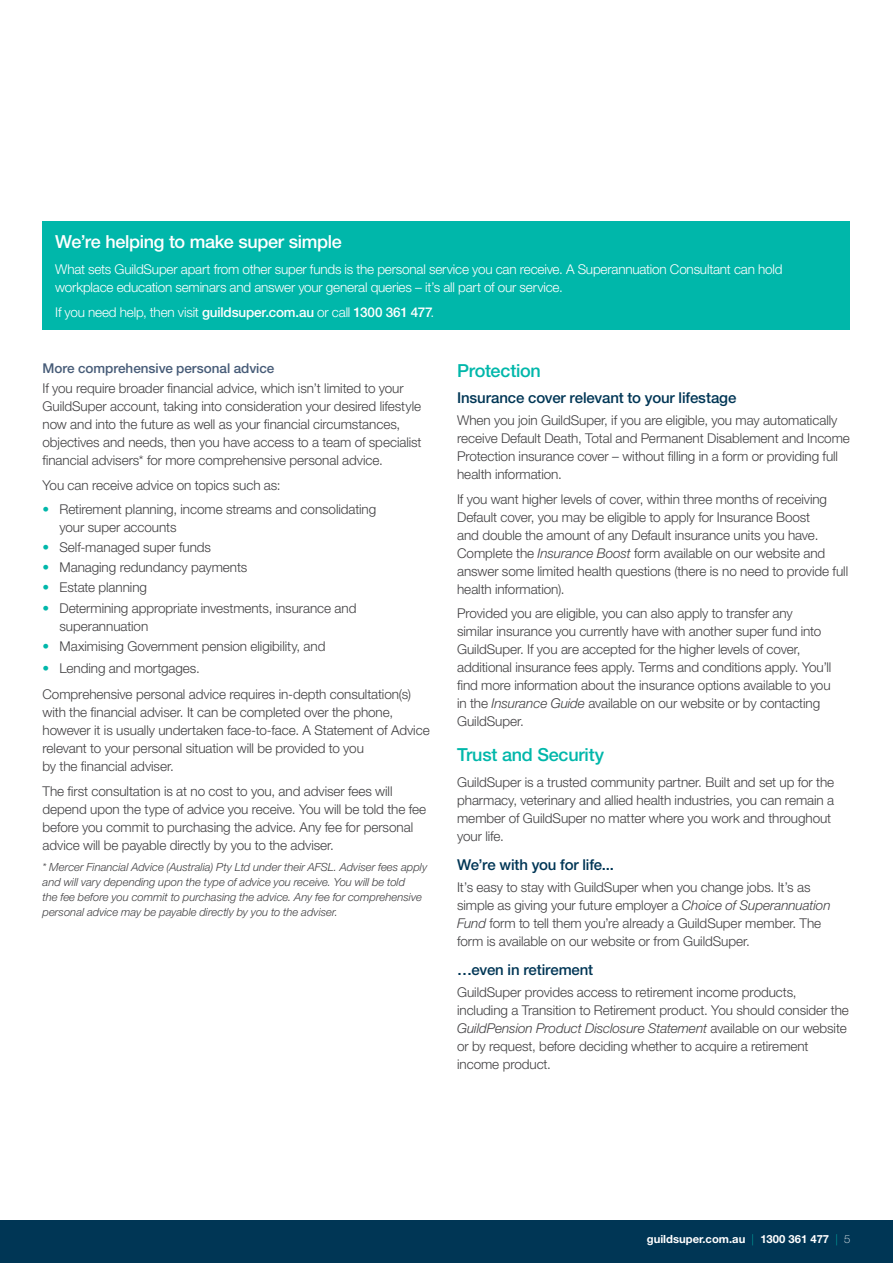
<style>
.page{position:relative;width:893px;height:1263px;background:#fff}
.page>*{position:absolute;margin:0;border:0;box-sizing:border-box;transform-origin:0 0}
.t1{font:500 18px "Helvetica Neue LT";letter-spacing:-.015em;color:#fff}
.t2{font:500 18px "Helvetica Neue LT";letter-spacing:-.015em;color:#00b7aa}
.t3{font:500 15px "Helvetica Neue LT";letter-spacing:-.01em;color:#003655}
.t4{font:300 13.5px/18px "Helvetica Neue LT";letter-spacing:-.005em;color:#414042}
.t5{font:300 13.5px/18px "Helvetica Neue LT";letter-spacing:-.015em;color:#fff}
.t6{font:500 13.5px "Helvetica Neue LT";letter-spacing:-.005em;color:#475c78}
.t7{font:italic 300 11.25px/15px "Helvetica Neue LT";color:#414042}
.t8{font:700 11.25px "Helvetica Neue LT";color:#fff}
.s1{font-weight:500}
.s2{font-weight:500;color:#00b7aa}
.s3{font-style:italic}
.s4{font-weight:100;color:#00b7aa}
.s5{font-weight:100}
</style>
<div class="page">
<div style="left:0;top:1220px;width:893px;height:43px;background:#003655"></div>
<div style="left:43px;top:221px;width:807px;height:109px;background:#00b7aa"></div>
<h1 class="t1" style="left:55px;top:231px;width:288px">We’re helping to make super simple</h1>
<p class="t5" style="left:55px;top:260px;width:729px">What sets GuildSuper apart from other super funds is the personal service you can receive. A Superannuation Consultant can hold workplace education seminars and answer your general queries – it’s all part of our service.</p>
<p class="t5" style="left:55px;top:303px;width:381px">If you need help, then visit <span class="s1">guildsuper.com.au</span> or call <span class="s1">1300 361 477</span>.</p>
<p class="t6" style="left:43px;top:360px;width:233px">More comprehensive personal advice</p>
<p class="t4" style="left:43px;top:379px;width:381px">If you require broader financial advice, which isn’t limited to your GuildSuper account, taking into consideration your desired lifestyle now and into the future as well as your financial circumstances, objectives and needs, then you have access to a team of specialist financial advisers* for more comprehensive personal advice.</p>
<p class="t4" style="left:43px;top:476px;width:240px">You can receive advice on topics such as:</p>
<p class="t4" style="left:60px;top:500px;width:318px;text-indent:-17px"><span class="s2">•</span> Retirement planning, income streams and consolidating your super accounts</p>
<p class="t4" style="left:43px;top:538px;width:170px"><span class="s2">•</span> Self-managed super funds</p>
<p class="t4" style="left:43px;top:558px;width:206px"><span class="s2">•</span> Managing redundancy payments</p>
<p class="t4" style="left:43px;top:578px;width:106px"><span class="s2">•</span> Estate planning</p>
<p class="t4" style="left:60px;top:598px;width:298px;text-indent:-17px"><span class="s2">•</span> Determining appropriate investments, insurance and superannuation</p>
<p class="t4" style="left:43px;top:637px;width:285px"><span class="s2">•</span> Maximising Government pension eligibility, and</p>
<p class="t4" style="left:43px;top:655px;width:370px;line-height:26.5px"><span class="s2">•</span> Lending and mortgages.<br>Comprehensive personal advice requires in-depth consultation(s)</p>
<p class="t4" style="left:43px;top:703px;width:389px">with the financial adviser. It can be completed over the phone, however it is usually undertaken face-to-face. A Statement of Advice relevant to your personal situation will be provided to you<br>by the financial adviser.</p>
<p class="t4" style="left:43px;top:782px;width:385px">The first consultation is at no cost to you, and adviser fees will depend upon the type of advice you receive. You will be told the fee before you commit to purchasing the advice. Any fee for personal advice will be payable directly by you to the adviser.</p>
<p class="t7" style="left:43px;top:860px;width:386px">* Mercer Financial Advice (Australia) Pty Ltd under their AFSL. Adviser fees apply and will vary depending upon the type of advice you receive. You will be told<br>the fee before you commit to purchasing the advice. Any fee for comprehensive personal advice may be payable directly by you to the adviser.</p>
<h1 class="t2" style="left:457px;top:360px;width:85px">Protection</h1>
<p class="t3" style="left:457px;top:389px;width:281px">Insurance cover relevant to your lifestage</p>
<p class="t4" style="left:457px;top:411px;width:394px">When you join GuildSuper, if you are eligible, you may automatically receive Default Death, Total and Permanent Disablement and Income Protection insurance cover – without filling in a form or providing full health information.</p>
<p class="t4" style="left:457px;top:490px;width:393px">If you want higher levels of cover, within three months of receiving Default cover, you may be eligible to apply for Insurance Boost<br>and double the amount of any Default insurance units you have.<br>Complete the <span class="s3">Insurance Boost</span> form available on our website and answer some limited health questions (there is no need to provide full health information).</p>
<p class="t4" style="left:457px;top:604px;width:376px">Provided you are eligible, you can also apply to transfer any similar insurance you currently have with another super fund into GuildSuper. If you are accepted for the higher levels of cover, additional insurance fees apply. Terms and conditions apply. You’ll find more information about the insurance options available to you in the <span class="s3">Insurance Guide</span> available on our website or by contacting GuildSuper.</p>
<h1 class="t2" style="left:457px;top:743px;width:149px">Trust and Security</h1>
<p class="t4" style="left:457px;top:773px;width:379px">GuildSuper is a trusted community partner. Built and set up for the pharmacy, veterinary and allied health industries, you can remain a member of GuildSuper no matter where you work and throughout your life.</p>
<p class="t3" style="left:457px;top:855px;width:158px">We’re with you for life...</p>
<p class="t4" style="left:457px;top:878px;width:375px">It’s easy to stay with GuildSuper when you change jobs. It’s as simple as giving your future employer a <span class="s3">Choice of Superannuation Fund</span> form to tell them you’re already a GuildSuper member. The form is available on our website or from GuildSuper.</p>
<p class="t3" style="left:457px;top:960px;width:138px">…even in retirement</p>
<p class="t4" style="left:457px;top:983px;width:393px">GuildSuper provides access to retirement income products, including a Transition to Retirement product. You should consider the <span class="s3">GuildPension Product Disclosure Statement</span> available on our website or by request, before deciding whether to acquire a retirement income product.</p>
<p class="t8" style="left:647px;top:1232px;width:205px">guildsuper.com.au <span class="s4">|</span> 1300 361 477 <span class="s4">|</span> <span class="s5">5</span></p>
</div>
